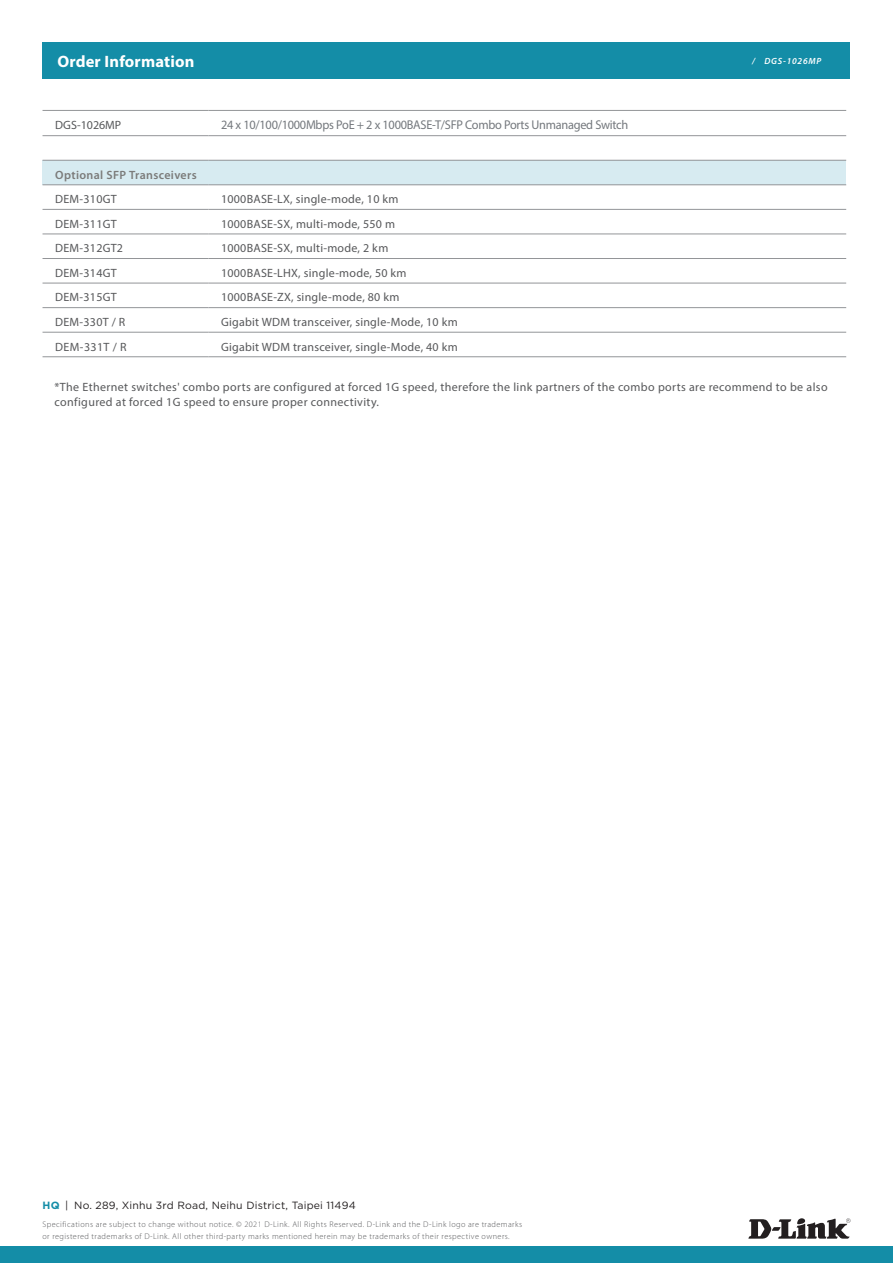
<style>
.page{position:relative;width:893px;height:1263px;background:#fff}
.page>*{position:absolute;margin:0;border:0;box-sizing:border-box;transform-origin:0 0}
.t1{font:700 16.5px "Myriad Pro";letter-spacing:.01em;color:#fff}
.t2{font:12.75px "Myriad Pro";letter-spacing:-.02em;color:#74787d}
.t3{font:12px/14.4px "Myriad Pro";letter-spacing:.02em;color:#57585a}
.t4{font:600 12px "Myriad Pro";letter-spacing:.03em;color:#7b7b7a}
.t5{font:12px "Myriad Pro";color:#57585a}
.t6{font:10.5px "Gotham";letter-spacing:.02em;color:#231f20}
.t7{font:italic 600 9px "Myriad Pro";letter-spacing:.085em;color:#fff}
.t8{font:300 8.25px/12px "Myriad Pro";letter-spacing:.05em;color:#57585a}
.s1{font-weight:700;color:#148da7}
</style>
<div class="page">
<div style="left:0;top:1247px;width:893px;height:16px;background:#148da7"></div>
<div style="left:43px;top:43px;width:807px;height:36px;background:#148da7"></div>
<svg style="left:748px;top:1218px;width:102px;height:21px"></svg>
<div style="left:43px;top:160px;width:803px;height:25px;background:#d7ebf1"></div>
<hr style="left:43px;top:110px;width:165px;height:1px;background:#939598">
<hr style="left:208px;top:110px;width:638px;height:1px;background:#939598">
<hr style="left:43px;top:135px;width:165px;height:1px;background:#939598">
<hr style="left:208px;top:135px;width:638px;height:1px;background:#939598">
<hr style="left:43px;top:209px;width:165px;height:1px;background:#939598">
<hr style="left:208px;top:209px;width:638px;height:1px;background:#939598">
<hr style="left:43px;top:234px;width:165px;height:1px;background:#939598">
<hr style="left:208px;top:234px;width:638px;height:1px;background:#939598">
<hr style="left:43px;top:258px;width:165px;height:1px;background:#939598">
<hr style="left:208px;top:258px;width:638px;height:1px;background:#939598">
<hr style="left:43px;top:283px;width:165px;height:1px;background:#939598">
<hr style="left:208px;top:283px;width:638px;height:1px;background:#939598">
<hr style="left:43px;top:307px;width:165px;height:1px;background:#939598">
<hr style="left:208px;top:307px;width:638px;height:1px;background:#939598">
<hr style="left:43px;top:332px;width:165px;height:1px;background:#939598">
<hr style="left:43px;top:356px;width:165px;height:1px;background:#939598">
<hr style="left:43px;top:160px;width:165px;height:1px;background:#939598">
<hr style="left:208px;top:160px;width:638px;height:1px;background:#939598">
<hr style="left:43px;top:185px;width:165px;height:1px;background:#939598">
<hr style="left:208px;top:185px;width:638px;height:1px;background:#939598">
<hr style="left:208px;top:332px;width:638px;height:1px;background:#939598">
<hr style="left:208px;top:356px;width:638px;height:1px;background:#939598">
<h1 class="t1" style="left:57px;top:51px;width:179px">Technical Specifcations</h1>
<h1 class="t1" style="left:57px;top:51px;width:139px">Order Information</h1>
<p class="t7" style="left:752px;top:56px;width:71px">/ DGS-1026MP</p>
<p class="t5" style="left:55px;top:117px;width:68px">DGS-1026MP</p>
<p class="t2" style="left:221px;top:117px;width:409px">24 x 10/100/1000Mbps PoE + 2 x 1000BASE-T/SFP Combo Ports Unmanaged Switch</p>
<p class="t4" style="left:55px;top:167px;width:143px">Optional SFP Transceivers</p>
<p class="t3" style="left:55px;top:192px;width:63px">DEM-310GT</p>
<p class="t3" style="left:221px;top:192px;width:179px">1000BASE-LX, single-mode, 10 km</p>
<p class="t3" style="left:55px;top:216px;width:63px">DEM-311GT</p>
<p class="t3" style="left:221px;top:216px;width:175px">1000BASE-SX, multi-mode, 550 m</p>
<p class="t3" style="left:55px;top:241px;width:69px">DEM-312GT2</p>
<p class="t3" style="left:221px;top:241px;width:169px">1000BASE-SX, multi-mode, 2 km</p>
<p class="t3" style="left:55px;top:265px;width:63px">DEM-314GT</p>
<p class="t3" style="left:221px;top:265px;width:187px">1000BASE-LHX, single-mode, 50 km</p>
<p class="t3" style="left:55px;top:290px;width:63px">DEM-315GT</p>
<p class="t3" style="left:221px;top:290px;width:180px">1000BASE-ZX, single-mode, 80 km</p>
<p class="t3" style="left:55px;top:315px;width:72px">DEM-330T / R</p>
<p class="t3" style="left:221px;top:315px;width:238px">Gigabit WDM transceiver, single-Mode, 10 km</p>
<p class="t3" style="left:55px;top:339px;width:73px">DEM-331T / R</p>
<p class="t3" style="left:221px;top:339px;width:238px">Gigabit WDM transceiver, single-Mode, 40 km</p>
<p class="t3" style="left:55px;top:380px;width:774px">*The Ethernet switches' combo ports are configured at forced 1G speed, therefore the link partners of the combo ports are recommend to be also configured at forced 1G speed to ensure proper connectivity.</p>
<p class="t6" style="left:43px;top:1199px;width:315px"><span class="s1">HQ</span> | No. 289, Xinhu 3rd Road, Neihu District, Taipei 11494</p>
<p class="t8" style="left:43px;top:1218px;width:481px">Specifications are subject to change without notice. © 2021 D-Link. All Rights Reserved. D-Link and the D-Link logo are trademarks or registered trademarks of D-Link. All other third-party marks mentioned herein may be trademarks of their respective owners.</p>
</div>
